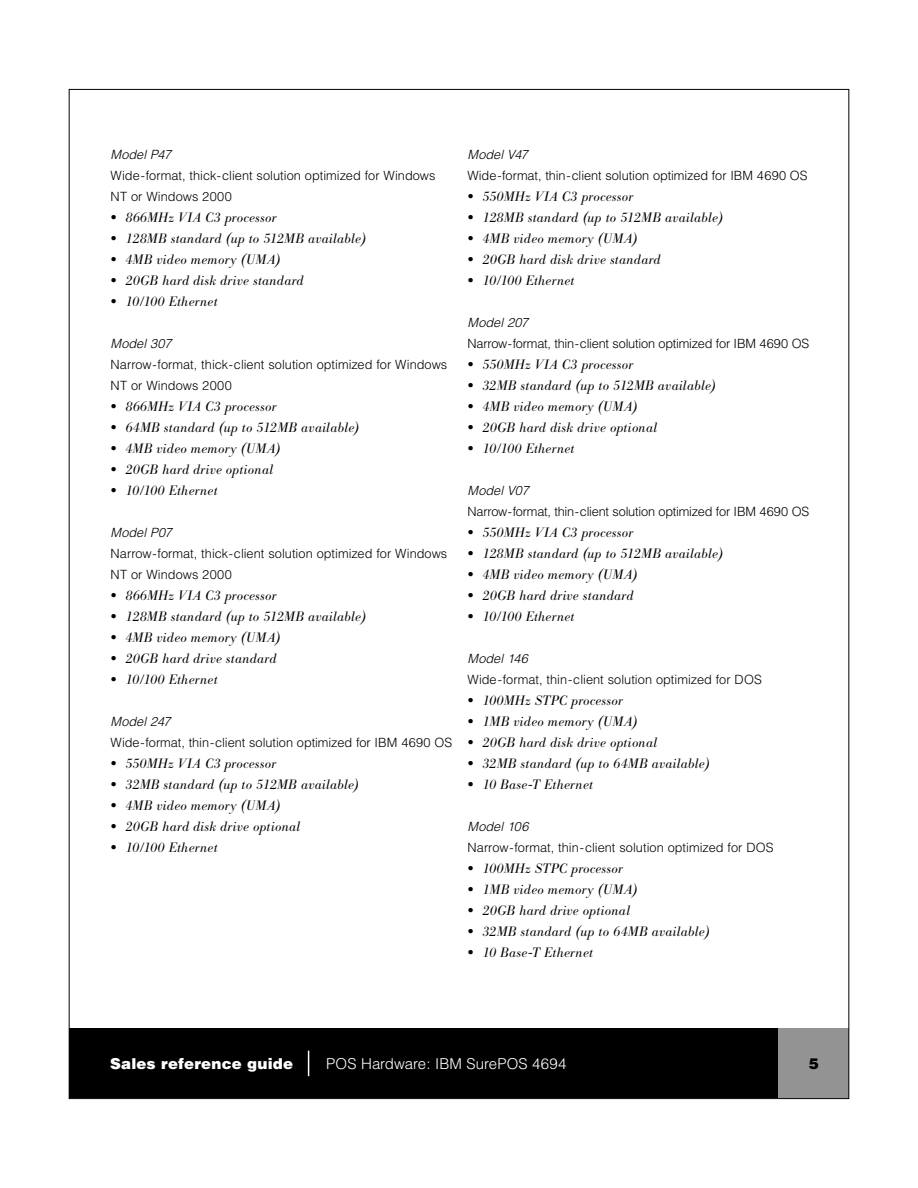
<style>
.page{position:relative;width:918px;height:1188px;background:#fff}
.page>*{position:absolute;margin:0;border:0;box-sizing:border-box;transform-origin:0 0}
.t1{font:300 15px "Helvetica";letter-spacing:.005em;color:#fff}
.t2{font:900 15px "Helvetica";letter-spacing:.015em;color:#fff}
.t3{font:900 15px "Helvetica";color:#000}
.Bodbullet{font:italic 13.5px "IBM Bodoni BE Light";letter-spacing:.02em;color:#000}
.BR_2_3_column_Helvetica_text{font:300 12.75px/21px "Helvetica";color:#000}
.Ital_Sub{font:italic 300 12.75px "Helvetica";letter-spacing:.005em;color:#000}
.s1{font-style:normal;font-size:19.5px}
</style>
<div class="page">
<div style="left:69px;top:1028px;width:780px;height:71px;background:#000"></div>
<div style="left:778px;top:1028px;width:71px;height:71px;background:#939393"></div>
<svg style="left:308px;top:1051px;width:1px;height:25px"></svg>
<p class="Ital_Sub" style="left:111px;top:147px;width:62px">Model P47</p>
<p class="BR_2_3_column_Helvetica_text" style="left:111px;top:165px;width:327px">Wide-format, thick-client solution optimized for Windows<br>NT or Windows 2000</p>
<p class="Bodbullet" style="left:111px;top:210px;width:167px"><span class="s1">•</span> 866MHz VIA C3 processor</p>
<p class="Bodbullet" style="left:111px;top:231px;width:257px"><span class="s1">•</span> 128MB standard (up to 512MB available)</p>
<p class="Bodbullet" style="left:111px;top:252px;width:172px"><span class="s1">•</span> 4MB video memory (UMA)</p>
<p class="Bodbullet" style="left:111px;top:273px;width:195px"><span class="s1">•</span> 20GB hard disk drive standard</p>
<p class="Bodbullet" style="left:111px;top:294px;width:109px"><span class="s1">•</span> 10/100 Ethernet</p>
<p class="Ital_Sub" style="left:111px;top:336px;width:62px">Model 307</p>
<p class="BR_2_3_column_Helvetica_text" style="left:111px;top:354px;width:338px">Narrow-format, thick-client solution optimized for Windows<br>NT or Windows 2000</p>
<p class="Bodbullet" style="left:111px;top:399px;width:167px"><span class="s1">•</span> 866MHz VIA C3 processor</p>
<p class="Bodbullet" style="left:111px;top:420px;width:251px"><span class="s1">•</span> 64MB standard (up to 512MB available)</p>
<p class="Bodbullet" style="left:111px;top:441px;width:172px"><span class="s1">•</span> 4MB video memory (UMA)</p>
<p class="Bodbullet" style="left:111px;top:462px;width:164px"><span class="s1">•</span> 20GB hard drive optional</p>
<p class="Bodbullet" style="left:111px;top:483px;width:109px"><span class="s1">•</span> 10/100 Ethernet</p>
<p class="Ital_Sub" style="left:111px;top:525px;width:63px">Model P07</p>
<p class="BR_2_3_column_Helvetica_text" style="left:111px;top:543px;width:338px">Narrow-format, thick-client solution optimized for Windows<br>NT or Windows 2000</p>
<p class="Bodbullet" style="left:111px;top:588px;width:167px"><span class="s1">•</span> 866MHz VIA C3 processor</p>
<p class="Bodbullet" style="left:111px;top:609px;width:257px"><span class="s1">•</span> 128MB standard (up to 512MB available)</p>
<p class="Bodbullet" style="left:111px;top:630px;width:172px"><span class="s1">•</span> 4MB video memory (UMA)</p>
<p class="Bodbullet" style="left:111px;top:651px;width:167px"><span class="s1">•</span> 20GB hard drive standard</p>
<p class="Bodbullet" style="left:111px;top:672px;width:109px"><span class="s1">•</span> 10/100 Ethernet</p>
<p class="Ital_Sub" style="left:111px;top:714px;width:62px">Model 247</p>
<p class="BR_2_3_column_Helvetica_text" style="left:111px;top:732px;width:343px">Wide-format, thin-client solution optimized for IBM 4690 OS</p>
<p class="Bodbullet" style="left:111px;top:756px;width:167px"><span class="s1">•</span> 550MHz VIA C3 processor</p>
<p class="Bodbullet" style="left:111px;top:777px;width:250px"><span class="s1">•</span> 32MB standard (up to 512MB available)</p>
<p class="Bodbullet" style="left:111px;top:798px;width:172px"><span class="s1">•</span> 4MB video memory (UMA)</p>
<p class="Bodbullet" style="left:111px;top:819px;width:191px"><span class="s1">•</span> 20GB hard disk drive optional</p>
<p class="Bodbullet" style="left:111px;top:840px;width:109px"><span class="s1">•</span> 10/100 Ethernet</p>
<p class="Ital_Sub" style="left:468px;top:147px;width:62px">Model V47</p>
<p class="BR_2_3_column_Helvetica_text" style="left:468px;top:165px;width:342px">Wide-format, thin-client solution optimized for IBM 4690 OS</p>
<p class="Bodbullet" style="left:468px;top:189px;width:167px"><span class="s1">•</span> 550MHz VIA C3 processor</p>
<p class="Bodbullet" style="left:468px;top:210px;width:257px"><span class="s1">•</span> 128MB standard (up to 512MB available)</p>
<p class="Bodbullet" style="left:468px;top:231px;width:172px"><span class="s1">•</span> 4MB video memory (UMA)</p>
<p class="Bodbullet" style="left:468px;top:252px;width:195px"><span class="s1">•</span> 20GB hard disk drive standard</p>
<p class="Bodbullet" style="left:468px;top:273px;width:109px"><span class="s1">•</span> 10/100 Ethernet</p>
<p class="Ital_Sub" style="left:468px;top:315px;width:62px">Model 207</p>
<p class="BR_2_3_column_Helvetica_text" style="left:468px;top:333px;width:343px">Narrow-format, thin-client solution optimized for IBM 4690 OS</p>
<p class="Bodbullet" style="left:468px;top:357px;width:167px"><span class="s1">•</span> 550MHz VIA C3 processor</p>
<p class="Bodbullet" style="left:468px;top:378px;width:250px"><span class="s1">•</span> 32MB standard (up to 512MB available)</p>
<p class="Bodbullet" style="left:468px;top:399px;width:172px"><span class="s1">•</span> 4MB video memory (UMA)</p>
<p class="Bodbullet" style="left:468px;top:420px;width:191px"><span class="s1">•</span> 20GB hard disk drive optional</p>
<p class="Bodbullet" style="left:468px;top:441px;width:109px"><span class="s1">•</span> 10/100 Ethernet</p>
<p class="Ital_Sub" style="left:468px;top:483px;width:63px">Model V07</p>
<p class="BR_2_3_column_Helvetica_text" style="left:468px;top:501px;width:343px">Narrow-format, thin-client solution optimized for IBM 4690 OS</p>
<p class="Bodbullet" style="left:468px;top:525px;width:167px"><span class="s1">•</span> 550MHz VIA C3 processor</p>
<p class="Bodbullet" style="left:468px;top:546px;width:257px"><span class="s1">•</span> 128MB standard (up to 512MB available)</p>
<p class="Bodbullet" style="left:468px;top:567px;width:172px"><span class="s1">•</span> 4MB video memory (UMA)</p>
<p class="Bodbullet" style="left:468px;top:588px;width:167px"><span class="s1">•</span> 20GB hard drive standard</p>
<p class="Bodbullet" style="left:468px;top:609px;width:109px"><span class="s1">•</span> 10/100 Ethernet</p>
<p class="Ital_Sub" style="left:468px;top:651px;width:62px">Model 146</p>
<p class="BR_2_3_column_Helvetica_text" style="left:468px;top:669px;width:296px">Wide-format, thin-client solution optimized for DOS</p>
<p class="Bodbullet" style="left:468px;top:693px;width:157px"><span class="s1">•</span> 100MHz STPC processor</p>
<p class="Bodbullet" style="left:468px;top:714px;width:172px"><span class="s1">•</span> 1MB video memory (UMA)</p>
<p class="Bodbullet" style="left:468px;top:735px;width:191px"><span class="s1">•</span> 20GB hard disk drive optional</p>
<p class="Bodbullet" style="left:468px;top:756px;width:244px"><span class="s1">•</span> 32MB standard (up to 64MB available)</p>
<p class="Bodbullet" style="left:468px;top:777px;width:127px"><span class="s1">•</span> 10 Base-T Ethernet</p>
<p class="Ital_Sub" style="left:468px;top:819px;width:63px">Model 106</p>
<p class="BR_2_3_column_Helvetica_text" style="left:468px;top:837px;width:308px">Narrow-format, thin-client solution optimized for DOS</p>
<p class="Bodbullet" style="left:468px;top:861px;width:157px"><span class="s1">•</span> 100MHz STPC processor</p>
<p class="Bodbullet" style="left:468px;top:882px;width:172px"><span class="s1">•</span> 1MB video memory (UMA)</p>
<p class="Bodbullet" style="left:468px;top:903px;width:164px"><span class="s1">•</span> 20GB hard drive optional</p>
<p class="Bodbullet" style="left:468px;top:924px;width:244px"><span class="s1">•</span> 32MB standard (up to 64MB available)</p>
<p class="Bodbullet" style="left:468px;top:945px;width:127px"><span class="s1">•</span> 10 Base-T Ethernet</p>
<p class="t2" style="left:110px;top:1054px;width:185px">Sales reference guide</p>
<p class="t1" style="left:326px;top:1055px;width:242px">POS Hardware: IBM SurePOS 4694</p>
<p class="t3" style="left:809px;top:1054px;width:12px">5</p>
</div>
